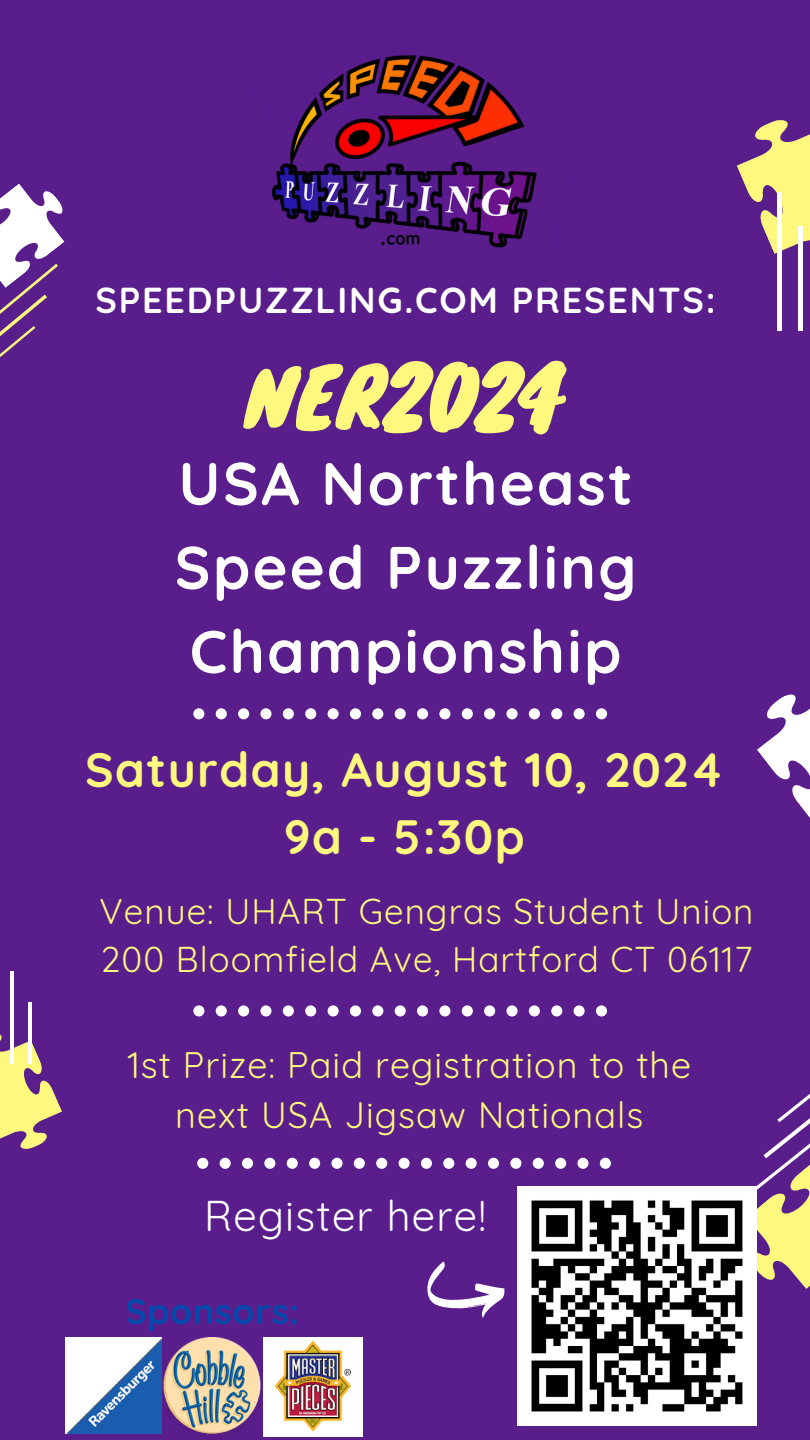
<style>
.page{position:relative;width:810px;height:1440px;background:#5a1d8c}
.page>*{position:absolute;margin:0;border:0;box-sizing:border-box;transform-origin:0 0}
.t1{font:80px "Knewave";color:#fff87e}
.t2{font:700 60px/84px "Quicksand";letter-spacing:.04em;color:#fff;text-align:justify}
.t3{font:700 48px/66.8px "Quicksand";letter-spacing:.03em;color:#fff87e;text-align:center}
.t4{font:42px "Quicksand";letter-spacing:.03em;color:#fff}
.t5{font:36px "Quicksand";letter-spacing:.03em;color:#fff87e}
.t6{font:700 36px "Quicksand";letter-spacing:.05em;color:#fff}
.t7{font:35px "Quicksand";letter-spacing:.03em;color:#fff87e}
.t8{font:700 35px "Quicksand";letter-spacing:.03em;color:#004aad}
</style>
<div class="page">
<div style="left:305px;top:708px;width:11px;height:11px;background:#fff;border-radius:50%"></div>
<div style="left:328px;top:708px;width:11px;height:11px;background:#fff;border-radius:50%"></div>
<div style="left:283px;top:708px;width:11px;height:11px;background:#fff;border-radius:50%"></div>
<div style="left:372px;top:708px;width:11px;height:11px;background:#fff;border-radius:50%"></div>
<svg style="left:193px;top:708px;width:11px;height:11px"></svg>
<div style="left:395px;top:708px;width:11px;height:11px;background:#fff;border-radius:50%"></div>
<div style="left:216px;top:708px;width:11px;height:11px;background:#fff;border-radius:50%"></div>
<div style="left:238px;top:708px;width:11px;height:11px;background:#fff;border-radius:50%"></div>
<div style="left:260px;top:708px;width:12px;height:11px;background:#fff;border-radius:50%"></div>
<div style="left:350px;top:708px;width:11px;height:11px;background:#fff;border-radius:50%"></div>
<div style="left:529px;top:708px;width:11px;height:11px;background:#fff;border-radius:50%"></div>
<div style="left:551px;top:708px;width:11px;height:11px;background:#fff;border-radius:50%"></div>
<div style="left:574px;top:708px;width:11px;height:11px;background:#fff;border-radius:50%"></div>
<div style="left:596px;top:708px;width:11px;height:11px;background:#fff;border-radius:50%"></div>
<div style="left:506px;top:708px;width:12px;height:11px;background:#fff;border-radius:50%"></div>
<div style="left:439px;top:708px;width:11px;height:11px;background:#fff;border-radius:50%"></div>
<div style="left:462px;top:708px;width:11px;height:11px;background:#fff;border-radius:50%"></div>
<div style="left:417px;top:708px;width:11px;height:11px;background:#fff;border-radius:50%"></div>
<div style="left:484px;top:708px;width:11px;height:11px;background:#fff;border-radius:50%"></div>
<div style="left:305px;top:1005px;width:11px;height:12px;background:#fff;border-radius:50%"></div>
<div style="left:328px;top:1005px;width:11px;height:12px;background:#fff;border-radius:50%"></div>
<div style="left:283px;top:1005px;width:11px;height:12px;background:#fff;border-radius:50%"></div>
<div style="left:372px;top:1005px;width:11px;height:12px;background:#fff;border-radius:50%"></div>
<svg style="left:193px;top:1005px;width:11px;height:12px"></svg>
<div style="left:395px;top:1005px;width:11px;height:12px;background:#fff;border-radius:50%"></div>
<div style="left:216px;top:1005px;width:11px;height:12px;background:#fff;border-radius:50%"></div>
<div style="left:238px;top:1005px;width:11px;height:12px;background:#fff;border-radius:50%"></div>
<svg style="left:260px;top:1005px;width:12px;height:12px"></svg>
<div style="left:350px;top:1005px;width:11px;height:12px;background:#fff;border-radius:50%"></div>
<div style="left:529px;top:1005px;width:11px;height:12px;background:#fff;border-radius:50%"></div>
<div style="left:551px;top:1005px;width:11px;height:12px;background:#fff;border-radius:50%"></div>
<div style="left:574px;top:1005px;width:11px;height:12px;background:#fff;border-radius:50%"></div>
<div style="left:596px;top:1005px;width:11px;height:12px;background:#fff;border-radius:50%"></div>
<svg style="left:506px;top:1005px;width:12px;height:12px"></svg>
<div style="left:439px;top:1005px;width:11px;height:12px;background:#fff;border-radius:50%"></div>
<div style="left:462px;top:1005px;width:11px;height:12px;background:#fff;border-radius:50%"></div>
<div style="left:417px;top:1005px;width:11px;height:12px;background:#fff;border-radius:50%"></div>
<div style="left:484px;top:1005px;width:11px;height:12px;background:#fff;border-radius:50%"></div>
<div style="left:309px;top:1158px;width:11px;height:11px;background:#fff;border-radius:50%"></div>
<div style="left:331px;top:1158px;width:12px;height:11px;background:#fff;border-radius:50%"></div>
<div style="left:287px;top:1158px;width:11px;height:11px;background:#fff;border-radius:50%"></div>
<div style="left:376px;top:1158px;width:11px;height:11px;background:#fff;border-radius:50%"></div>
<svg style="left:197px;top:1158px;width:11px;height:11px"></svg>
<div style="left:399px;top:1158px;width:11px;height:11px;background:#fff;border-radius:50%"></div>
<div style="left:220px;top:1158px;width:11px;height:11px;background:#fff;border-radius:50%"></div>
<div style="left:242px;top:1158px;width:11px;height:11px;background:#fff;border-radius:50%"></div>
<div style="left:264px;top:1158px;width:11px;height:11px;background:#fff;border-radius:50%"></div>
<div style="left:354px;top:1158px;width:11px;height:11px;background:#fff;border-radius:50%"></div>
<div style="left:533px;top:1158px;width:11px;height:11px;background:#fff;border-radius:50%"></div>
<div style="left:555px;top:1158px;width:11px;height:11px;background:#fff;border-radius:50%"></div>
<div style="left:577px;top:1158px;width:12px;height:11px;background:#fff;border-radius:50%"></div>
<div style="left:600px;top:1158px;width:11px;height:11px;background:#fff;border-radius:50%"></div>
<div style="left:510px;top:1158px;width:11px;height:11px;background:#fff;border-radius:50%"></div>
<div style="left:443px;top:1158px;width:11px;height:11px;background:#fff;border-radius:50%"></div>
<div style="left:466px;top:1158px;width:11px;height:11px;background:#fff;border-radius:50%"></div>
<div style="left:421px;top:1158px;width:11px;height:11px;background:#fff;border-radius:50%"></div>
<div style="left:488px;top:1158px;width:11px;height:11px;background:#fff;border-radius:50%"></div>
<svg style="left:757px;top:1094px;width:53px;height:195px"></svg>
<svg style="left:0;top:184px;width:65px;height:173px"></svg>
<svg style="left:0;top:1021px;width:62px;height:128px"></svg>
<hr style="left:28px;top:1002px;width:4px;height:62px;background:#fff">
<hr style="left:10px;top:971px;width:3px;height:93px;background:#fff">
<svg style="left:737px;top:120px;width:73px;height:158px"></svg>
<hr style="left:798px;top:227px;width:4px;height:104px;background:#fff">
<hr style="left:778px;top:192px;width:3px;height:139px;background:#fff">
<svg style="left:757px;top:694px;width:53px;height:124px"></svg>
<img style="left:272px;top:55px;width:265px;height:193px">
<svg style="left:427px;top:1262px;width:78px;height:56px"></svg>
<img style="left:65px;top:1337px;width:96px;height:96px">
<img style="left:161px;top:1337px;width:103px;height:100px">
<img style="left:264px;top:1337px;width:99px;height:99px">
<img style="left:517px;top:1186px;width:240px;height:239px">
<p class="t6" style="left:95px;top:277px;width:622px">SPEEDPUZZLING.COM PRESENTS:</p>
<h3 class="t1" style="left:245px;top:332px;width:323px">NER2024</h3>
<p class="t2" style="left:175px;top:440px;width:463px">USA Northeast Speed Puzzling Championship</p>
<p class="t3" style="left:85px;top:736px;width:640px">Saturday, August 10, 2024<br>9a - 5:30p</p>
<p class="t7" style="left:100px;top:889px;width:655px">Venue: UHART Gengras Student Union</p>
<p class="t7" style="left:101px;top:937px;width:654px">200 Bloomfield Ave, Hartford CT 06117</p>
<h1 class="t5" style="left:128px;top:1042px;width:565px">1st Prize: Paid registration to the</h1>
<h2 class="t5" style="left:175px;top:1092px;width:470px">next USA Jigsaw Nationals</h2>
<p class="t4" style="left:204px;top:1189px;width:284px">Register here!</p>
<p class="t8" style="left:126px;top:1289px;width:175px">Sponsors:</p>
</div>
